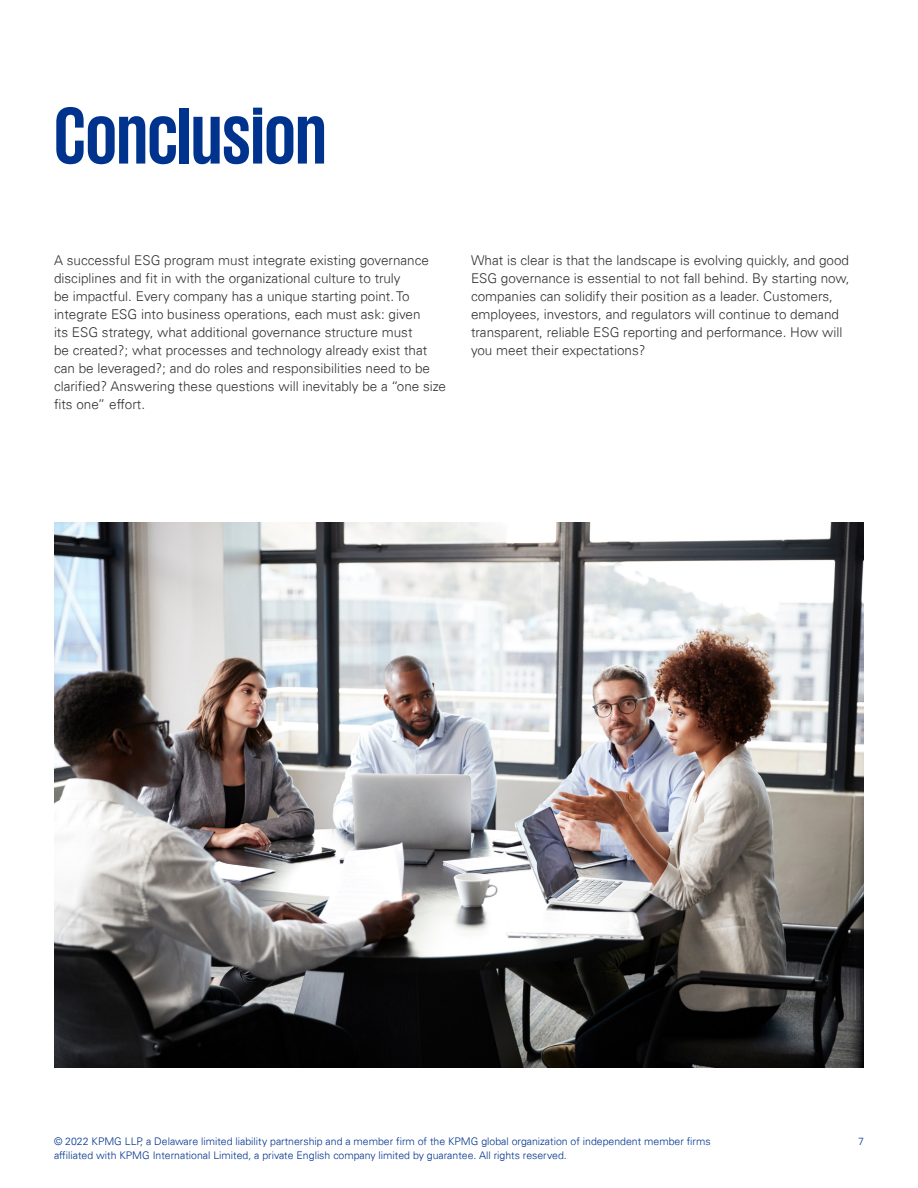
<style>
.page{position:relative;width:918px;height:1188px;background:#fff}
.page>*{position:absolute;margin:0;border:0;box-sizing:border-box;transform-origin:0 0}
.Header_Text_55pt_Blu{font:700 82.5px "KPMG";color:#00338d}
.Bodycopy_9pt{font:300 13.5px/18px "Univers 45";color:#333}
.t1{font:300 10.5px "Univers 45";color:#00338d}
</style>
<div class="page">
<img style="left:54px;top:522px;width:810px;height:546px">
<p class="Header_Text_55pt_Blu" style="left:54px;top:94px;width:274px">Conclusion</p>
<p class="Bodycopy_9pt" style="left:54px;top:251px;width:394px">A successful ESG program must integrate existing governance disciplines and fit in with the organizational culture to truly<br>be impactful. Every company has a unique starting point. To integrate ESG into business operations, each must ask: given<br>its ESG strategy, what additional governance structure must<br>be created?; what processes and technology already exist that can be leveraged?; and do roles and responsibilities need to be clarified? Answering these questions will inevitably be a “one size fits one” effort.</p>
<p class="Bodycopy_9pt" style="left:471px;top:251px;width:380px">What is clear is that the landscape is evolving quickly, and good ESG governance is essential to not fall behind. By starting now, companies can solidify their position as a leader. Customers, employees, investors, and regulators will continue to demand transparent, reliable ESG reporting and performance. How will you meet their expectations?</p>
<p class="t1" style="left:54px;top:1135px;width:658px">© 2022 KPMG LLP, a Delaware limited liability partnership and a member firm of the KPMG global organization of independent member firms</p>
<p class="t1" style="left:858px;top:1135px;width:7px">7</p>
<p class="t1" style="left:54px;top:1149px;width:514px">affiliated with KPMG International Limited, a private English company limited by guarantee. All rights reserved.</p>
</div>
